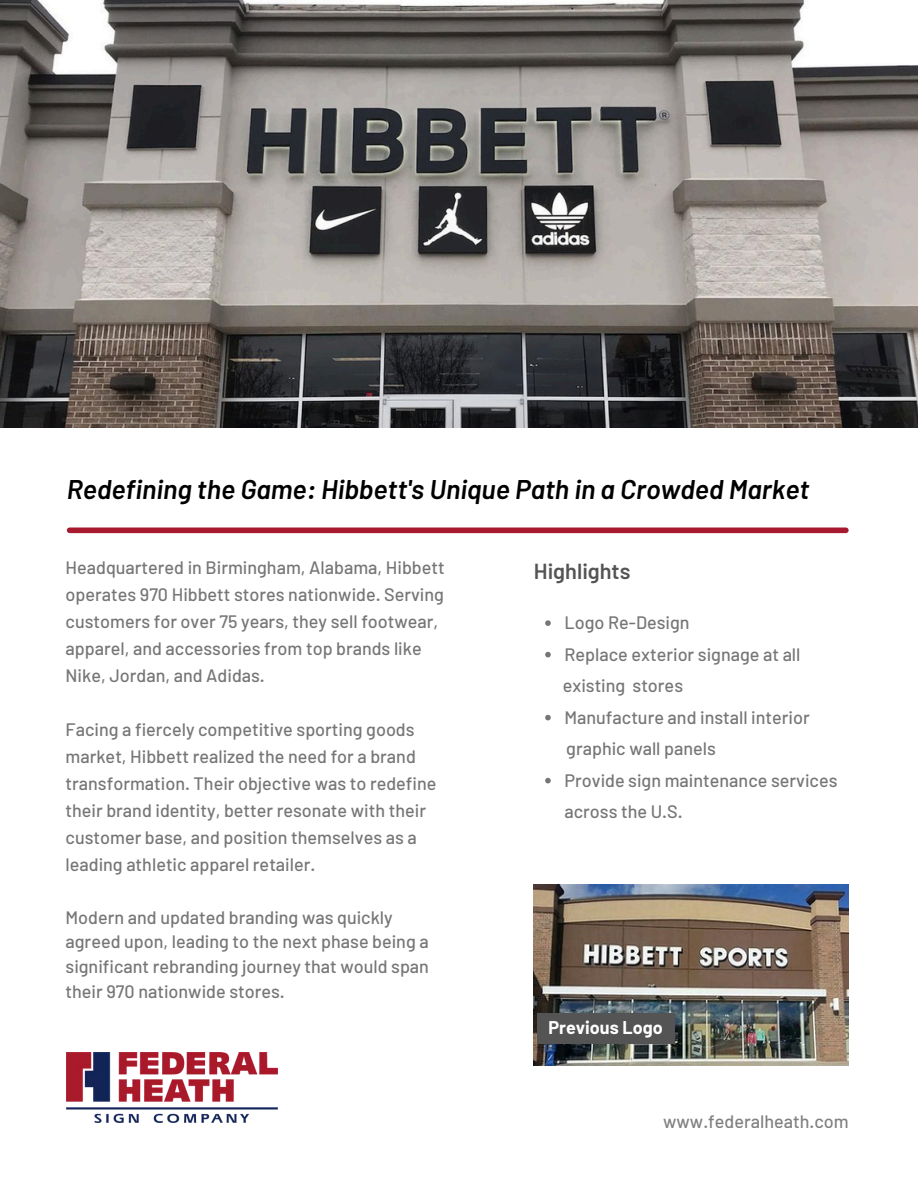
<style>
.page{position:relative;width:918px;height:1188px;background:#fff}
.page>*{position:absolute;margin:0;border:0;box-sizing:border-box;transform-origin:0 0}
.t1{font:italic 600 27px "Barlow";color:#000}
.t2{font:600 21.75px "Barlow";color:#545454}
.t3{font:500 18px/27px "Barlow";color:#545454}
.t4{font:500 18px "Barlow";color:#000}
.t5{font:700 18px "Barlow";color:#fff}
</style>
<div class="page">
<div style="left:70px;top:528px;width:776px;height:5px;background:#a6192e"></div>
<img style="left:534px;top:884px;width:315px;height:181px">
<div style="left:537px;top:1013px;width:138px;height:31px;background:#545454"></div>
<img style="left:67px;top:1052px;width:210px;height:70px">
<img style="left:0;top:0;width:918px;height:428px">
<svg style="left:545px;top:620px;width:6px;height:6px"></svg>
<svg style="left:545px;top:652px;width:6px;height:5px"></svg>
<svg style="left:545px;top:715px;width:6px;height:5px"></svg>
<svg style="left:545px;top:778px;width:6px;height:5px"></svg>
<h3 class="t1" style="left:67px;top:472px;width:744px">Redefining the Game: Hibbett's Unique Path in a Crowded Market</h3>
<p class="t3" style="left:66px;top:553px;width:381px">Headquartered in Birmingham, Alabama, Hibbett operates 970 Hibbett stores nationwide. Serving customers for over 75 years, they sell footwear, apparel, and accessories from top brands like Nike, Jordan, and Adidas.</p>
<p class="t3" style="left:66px;top:715px;width:372px">Facing a fiercely competitive sporting goods market, Hibbett realized the need for a brand transformation. Their objective was to redefine their brand identity, better resonate with their customer base, and position themselves as a leading athletic apparel retailer.</p>
<p class="t3" style="left:66px;top:904px;width:365px;line-height:24.8px">Modern and updated branding was quickly agreed upon, leading to the next phase being a significant rebranding journey that would span their 970 nationwide stores.</p>
<h3 class="t2" style="left:534px;top:557px;width:98px">Highlights</h3>
<p class="t3" style="left:563px;top:606px;width:276px;line-height:31.5px">Logo Re-Design<br>Replace exterior signage at all existing stores<br>Manufacture and install interior graphic wall panels<br>Provide sign maintenance services across the U.S.</p>
<p class="t5" style="left:548px;top:1016px;width:116px">Previous Logo</p>
<p class="t4" style="left:663px;top:1110px;width:187px">www.federalheath.com</p>
</div>
